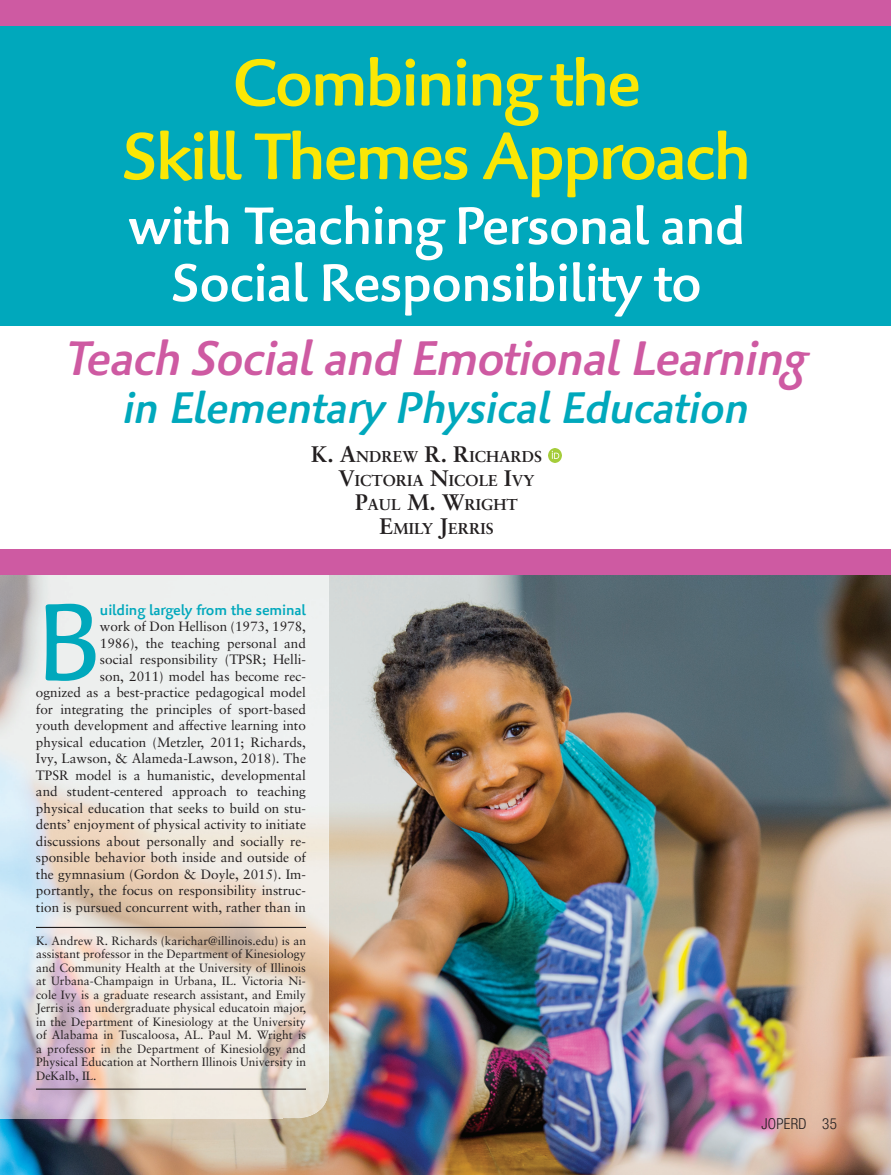
<style>
.page{position:relative;width:891px;height:1175px;background:#fff}
.page>*{position:absolute;margin:0;border:0;box-sizing:border-box;transform-origin:0 0}
.t1{font:112.05px "Palatino Sans Com";color:#00a8bc}
.t2{font:500 67.5px/73.5px "Palatino Sans Com";letter-spacing:-.04em;color:#fae705;text-align:center}
.t3{font:500 54px/57px "Palatino Sans Com";letter-spacing:-.02em;color:#fff;text-align:center}
.t4{font:italic 500 49.5px "Palatino Sans Com";letter-spacing:-.02em;color:#ce5aa2}
.t5{font:italic 500 45px "Palatino Sans Com";letter-spacing:-.01em;color:#00a8bc}
.t6{font:700 15.75px "Sabon LT Pro";color:#231f20}
.t7{font:500 15px "Palatino Sans Com";letter-spacing:-.01em;color:#00a8bc}
.t8{font:300 condensed 15px "Helvetica Neue LTW1 G";letter-spacing:.02em;color:#231f20}
.t9{font:13.5px/16.5px "Sabon LT Pro";color:#231f20;text-align:right}
.t10{font:12px/13.5px "Sabon LT Pro";color:#231f20;text-align:justify}
.s1{font-size:22.5px}
.s2{font-style:inherit}
</style>
<div class="page">
<div style="left:0;top:0;width:891px;height:326px;background:#00a8bc"></div>
<img style="left:0;top:575px;width:891px;height:599px">
<img style="left:0;top:575px;width:329px;height:543px">
<img style="left:548px;top:449px;width:14px;height:13px">
<hr style="left:36px;top:926px;width:270px;height:2px;background:#231f20">
<hr style="left:36px;top:1088px;width:270px;height:1px;background:#231f20">
<div style="left:0;top:549px;width:891px;height:26px;background:#ce5aa2"></div>
<div style="left:0;top:0;width:891px;height:26px;background:#ce5aa2"></div>
<h2 class="t2" style="left:122px;top:47px;width:631px">Combining the<br>Skill Themes Approach</h2>
<h3 class="t3" style="left:128px;top:198px;width:619px">with Teaching Personal and<br>Social Responsibility to</h3>
<h3 class="t4" style="left:66px;top:327px;width:743px">Teach Social and Emotional Learning</h3>
<h3 class="t5" style="left:123px;top:380px;width:628px">in Elementary Physical Education</h3>
<p class="t6" style="left:311px;top:447px;width:232px"><span class="s1">K. A</span>NDREW <span class="s1">R. R</span>ICHARDS</p>
<p class="t6" style="left:339px;top:471px;width:197px"><span class="s1">V</span>ICTORIA <span class="s1">N</span>ICOLE <span class="s1">I</span>VY</p>
<p class="t6" style="left:355px;top:495px;width:164px"><span class="s1">P</span>AUL <span class="s1">M. W</span>RIGHT</p>
<p class="t6" style="left:379px;top:519px;width:116px"><span class="s1">E</span>MILY <span class="s1">J</span>ERRIS</p>
<h1 class="t1" style="left:36px;top:573px;width:68px">B</h1>
<p class="t7" style="left:100px;top:600px;width:207px">uilding largely from the seminal</p>
<p class="t9" style="left:36px;top:617px;width:272px">work of Don Hellison (1973, 1978,<br>1986), the teaching personal and<br>social responsibility (TPSR; Helli-<br>son, 2011) model has become rec-<br>ognized as a best-practice pedagogical model for integrating the principles of sport-based youth development and affective learning into physical education (Metzler, 2011; Richards, Ivy, Lawson, &amp; Alameda-Lawson, 2018). The TPSR model is a humanistic, developmental and student-centered approach to teaching physical education that seeks to build on stu&shy;dents’ enjoyment of physical activity to initiate discussions about personally and socially re&shy;sponsible behavior both inside and outside of the gymnasium (Gordon &amp; Doyle, 2015). Im&shy;portantly, the focus on responsibility instruc&shy;tion is pursued concurrent with, rather than in</p>
<p class="t10" style="left:36px;top:933px;width:272px">K. Andrew R. Richards (karichar@illinois.edu) is an assistant professor in the Department of Kinesiology and Community Health at the University of Illinois at Urbana-Champaign in Urbana, IL. Victoria Ni&shy;cole Ivy is a graduate research assistant, and Emily Jerris is an undergraduate physical educatoin major, in the Department of Kinesiology at the University of Alabama in Tuscaloosa, AL. Paul M. Wright is a professor in the Department of Kinesiology and Physical Education at Northern Illinois University in DeKalb, IL.</p>
<p class="t8" style="left:761px;top:1115px;width:77px">JOPERD <span class="s2">35</span></p>
</div>
